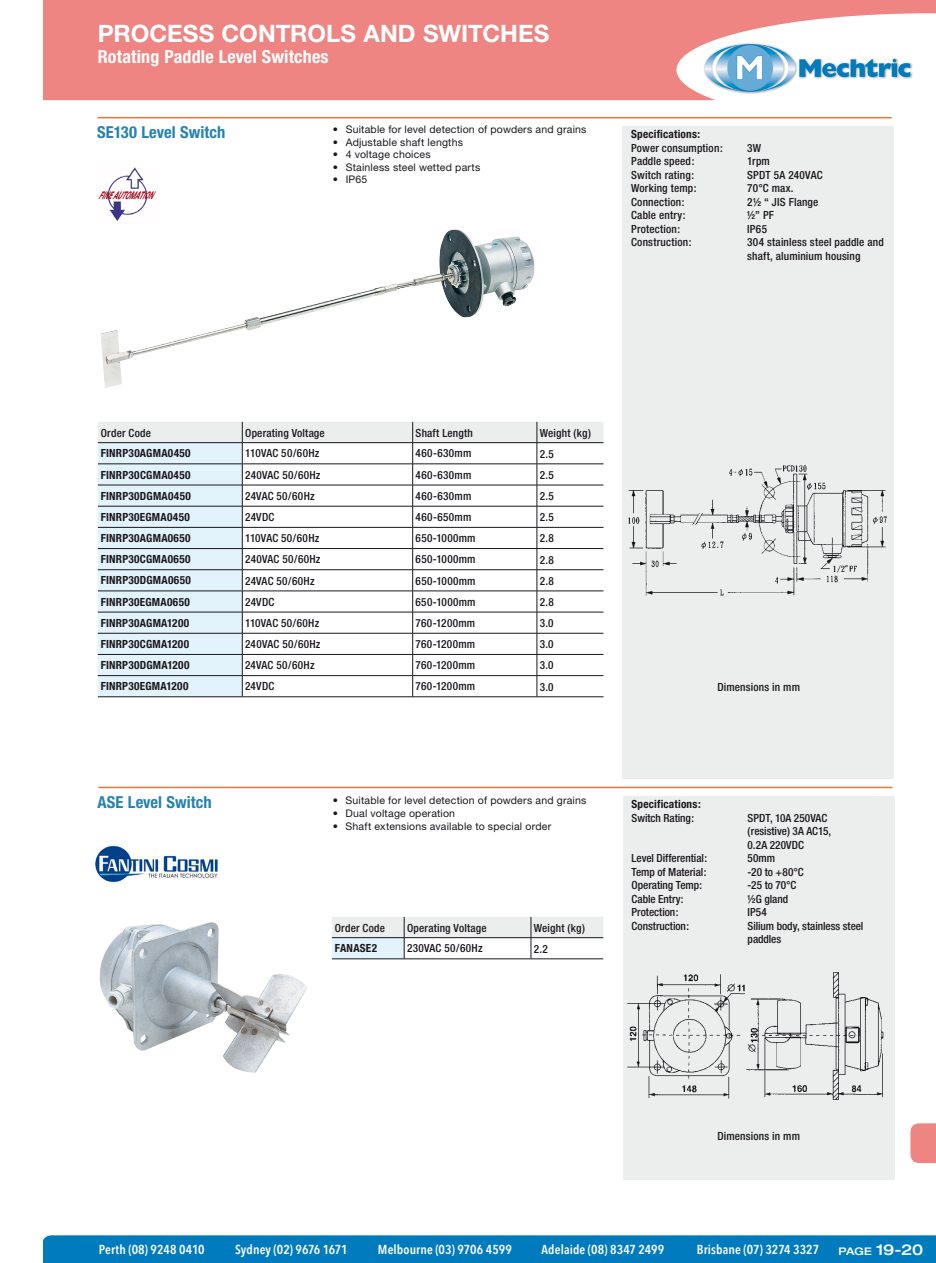
<style>
.page{position:relative;width:936px;height:1263px;background:#fff}
.page>*{position:absolute;margin:0;border:0;box-sizing:border-box;transform-origin:0 0}
.t1{font:700 24px "Helvetica Neue";color:#fff}
.t2{font:700 condensed 18px "Helvetica Neue";letter-spacing:.01em;color:#fff}
.t3{font:700 condensed 16.5px "Helvetica Neue";color:#2682af}
.t4{font:500 expanded 15px "Helvetica Neue";color:#fff}
.t5{font:600 condensed 12.9px "Avenir Next LT Pro";letter-spacing:.01em;color:#fff}
.t6{font:500 condensed 11.25px/13.5px "Helvetica Neue";letter-spacing:.015em;color:#1a171c}
.t7{font:700 condensed 11.25px "Helvetica Neue";letter-spacing:.02em;color:#1a171c}
.t8{font:500 condensed 11.25px/13.5px "Helvetica Neue";letter-spacing:-.005em;color:#1a171c}
.t9{font:10.5px "Helvetica Neue";letter-spacing:.02em;color:#1a171c}
.s1{font-size:10.5px}
</style>
<div class="page">
<div style="left:43px;top:1235px;width:892px;height:28px;background:#007bbe"></div>
<svg style="left:910px;top:1123px;width:25px;height:40px"></svg>
<svg style="left:43px;top:0;width:892px;height:100px;background:#ef918f"></svg>
<div style="left:703px;top:43px;width:209px;height:51px;background:#1a171c;opacity:.4"></div>
<svg style="left:704px;top:44px;width:206px;height:48px"></svg>
<hr style="left:97px;top:117px;width:794px;height:1px;background:#ec7536">
<img style="left:101px;top:229px;width:433px;height:159px">
<img style="left:98px;top:167px;width:58px;height:54px">
<img style="left:99px;top:922px;width:208px;height:151px">
<img style="left:95px;top:845px;width:123px;height:38px">
<div style="left:622px;top:126px;width:272px;height:653px;background:#eceded"></div>
<img style="left:628px;top:465px;width:259px;height:131px">
<div style="left:623px;top:796px;width:271px;height:383px;background:#eceded"></div>
<hr style="left:98px;top:787px;width:794px;height:1px;background:#ec7536">
<img style="left:627px;top:972px;width:257px;height:128px">
<svg style="left:98px;top:422px;width:505px;height:275px"></svg>
<hr style="left:537px;top:696px;width:66px;height:1px;background:#1a171c">
<svg style="left:332px;top:917px;width:271px;height:42px"></svg>
<hr style="left:531px;top:958px;width:72px;height:1px;background:#1a171c">
<h1 class="t1" style="left:98px;top:18px;width:453px">PROCESS CONTROLS AND SWITCHES</h1>
<h2 class="t2" style="left:98px;top:46px;width:232px">Rotating Paddle Level Switches</h2>
<h3 class="t3" style="left:97px;top:122px;width:130px">SE130 Level Switch</h3>
<p class="t9" style="left:333px;top:123px;width:255px">• Suitable for level detection of powders and grains</p>
<p class="t9" style="left:333px;top:136px;width:131px">• Adjustable shaft lengths</p>
<p class="t9" style="left:333px;top:148px;width:99px">• 4 voltage choices</p>
<p class="t9" style="left:333px;top:161px;width:149px">• Stainless steel wetted parts</p>
<p class="t9" style="left:333px;top:173px;width:36px">• IP65</p>
<p class="t7" style="left:631px;top:128px;width:71px">Specifications:</p>
<p class="t6" style="left:631px;top:141px;width:93px">Power consumption:</p>
<p class="t6" style="left:747px;top:141px;width:15px">3W</p>
<p class="t6" style="left:631px;top:155px;width:65px">Paddle speed:</p>
<p class="t6" style="left:747px;top:155px;width:24px">1rpm</p>
<p class="t6" style="left:631px;top:168px;width:64px">Switch rating:</p>
<p class="t6" style="left:747px;top:168px;width:77px">SPDT 5A 240VAC</p>
<p class="t6" style="left:631px;top:182px;width:67px">Working temp:</p>
<p class="t6" style="left:747px;top:182px;width:48px">70°C max.</p>
<p class="t6" style="left:631px;top:195px;width:55px">Connection:</p>
<p class="t6" style="left:747px;top:195px;width:73px">2½ “ JIS Flange</p>
<p class="t6" style="left:631px;top:209px;width:56px">Cable entry:</p>
<p class="t6" style="left:747px;top:209px;width:28px">½” PF</p>
<p class="t6" style="left:631px;top:222px;width:51px">Protection:</p>
<p class="t6" style="left:747px;top:222px;width:21px">IP65</p>
<p class="t6" style="left:631px;top:236px;width:62px">Construction:</p>
<p class="t6" style="left:747px;top:236px;width:138px">304 stainless steel paddle and shaft, aluminium housing</p>
<p class="t6" style="left:101px;top:426px;width:52px">Order Code</p>
<p class="t6" style="left:245px;top:426px;width:81px">Operating Voltage</p>
<p class="t6" style="left:415px;top:426px;width:59px">Shaft Length</p>
<p class="t6" style="left:540px;top:426px;width:53px">Weight (kg)</p>
<p class="t7" style="left:101px;top:447px;width:91px">FINRP30AGMA0450</p>
<p class="t6" style="left:245px;top:447px;width:76px">110VAC 50/60Hz</p>
<p class="t6" style="left:415px;top:447px;width:57px">460-630mm</p>
<p class="t6" style="left:540px;top:447px;width:16px">2.5</p>
<p class="t7" style="left:101px;top:468px;width:91px">FINRP30CGMA0450</p>
<p class="t6" style="left:245px;top:468px;width:77px">240VAC 50/60Hz</p>
<p class="t6" style="left:415px;top:468px;width:57px">460-630mm</p>
<p class="t6" style="left:540px;top:468px;width:16px">2.5</p>
<p class="t7" style="left:101px;top:489px;width:92px">FINRP30DGMA0450</p>
<p class="t6" style="left:245px;top:489px;width:71px">24VAC 50/60Hz</p>
<p class="t6" style="left:415px;top:489px;width:57px">460-630mm</p>
<p class="t6" style="left:540px;top:489px;width:16px">2.5</p>
<p class="t7" style="left:101px;top:510px;width:91px">FINRP30EGMA0450</p>
<p class="t6" style="left:245px;top:510px;width:31px">24VDC</p>
<p class="t6" style="left:415px;top:510px;width:57px">460-650mm</p>
<p class="t6" style="left:540px;top:510px;width:16px">2.5</p>
<p class="t7" style="left:101px;top:531px;width:91px">FINRP30AGMA0650</p>
<p class="t6" style="left:245px;top:531px;width:76px">110VAC 50/60Hz</p>
<p class="t6" style="left:415px;top:531px;width:61px">650-1000mm</p>
<p class="t6" style="left:540px;top:531px;width:16px">2.8</p>
<p class="t7" style="left:101px;top:552px;width:91px">FINRP30CGMA0650</p>
<p class="t6" style="left:245px;top:552px;width:77px">240VAC 50/60Hz</p>
<p class="t6" style="left:415px;top:552px;width:61px">650-1000mm</p>
<p class="t6" style="left:539px;top:553px;width:16px">2.8</p>
<p class="t7" style="left:101px;top:574px;width:92px">FINRP30DGMA0650</p>
<p class="t6" style="left:245px;top:574px;width:71px">24VAC 50/60Hz</p>
<p class="t6" style="left:415px;top:574px;width:61px">650-1000mm</p>
<p class="t6" style="left:539px;top:574px;width:16px">2.8</p>
<p class="t7" style="left:101px;top:595px;width:91px">FINRP30EGMA0650</p>
<p class="t6" style="left:245px;top:595px;width:31px">24VDC</p>
<p class="t6" style="left:415px;top:595px;width:61px">650-1000mm</p>
<p class="t6" style="left:539px;top:595px;width:16px">2.8</p>
<p class="t7" style="left:101px;top:616px;width:90px">FINRP30AGMA1200</p>
<p class="t6" style="left:245px;top:616px;width:76px">110VAC 50/60Hz</p>
<p class="t6" style="left:415px;top:616px;width:61px">760-1200mm</p>
<p class="t6" style="left:539px;top:616px;width:15px">3.0</p>
<p class="t7" style="left:101px;top:637px;width:90px">FINRP30CGMA1200</p>
<p class="t6" style="left:245px;top:637px;width:77px">240VAC 50/60Hz</p>
<p class="t6" style="left:415px;top:637px;width:61px">760-1200mm</p>
<p class="t6" style="left:539px;top:637px;width:15px">3.0</p>
<p class="t7" style="left:101px;top:658px;width:90px">FINRP30DGMA1200</p>
<p class="t6" style="left:245px;top:658px;width:71px">24VAC 50/60Hz</p>
<p class="t6" style="left:415px;top:658px;width:61px">760-1200mm</p>
<p class="t6" style="left:539px;top:658px;width:15px">3.0</p>
<p class="t7" style="left:101px;top:679px;width:89px">FINRP30EGMA1200</p>
<p class="t6" style="left:245px;top:679px;width:31px">24VDC</p>
<p class="t6" style="left:415px;top:679px;width:61px">760-1200mm</p>
<p class="t6" style="left:539px;top:680px;width:15px">3.0</p>
<p class="t6" style="left:717px;top:680px;width:84px">Dimensions in mm</p>
<h3 class="t3" style="left:98px;top:792px;width:116px">ASE Level Switch</h3>
<p class="t9" style="left:333px;top:794px;width:255px">• Suitable for level detection of powders and grains</p>
<p class="t9" style="left:333px;top:807px;width:124px">• Dual voltage operation</p>
<p class="t9" style="left:333px;top:819px;width:220px">• Shaft extensions available to special order</p>
<p class="t6" style="left:335px;top:921px;width:52px">Order Code</p>
<p class="t6" style="left:407px;top:921px;width:81px">Operating Voltage</p>
<p class="t6" style="left:534px;top:921px;width:53px">Weight (kg)</p>
<p class="t7" style="left:335px;top:941px;width:44px">FANASE2</p>
<p class="t6" style="left:407px;top:941px;width:77px">230VAC 50/60Hz</p>
<p class="t6" style="left:534px;top:942px;width:16px">2.2</p>
<p class="t7" style="left:631px;top:797px;width:71px">Specifications:</p>
<p class="t8" style="left:631px;top:811px;width:64px">Switch Rating:</p>
<p class="t6" style="left:747px;top:811px;width:85px">SPDT, 10A 250VAC (resistive) 3A AC15,<br>0.2A 220VDC</p>
<p class="t8" style="left:631px;top:851px;width:77px">Level Differential:</p>
<p class="t6" style="left:747px;top:851px;width:29px">50mm</p>
<p class="t8" style="left:631px;top:865px;width:76px">Temp of Material:</p>
<p class="t6" style="left:747px;top:865px;width:57px">-20 to +80°C</p>
<p class="t8" style="left:631px;top:878px;width:72px">Operating Temp:</p>
<p class="t6" style="left:747px;top:878px;width:50px">-25 to 70°C</p>
<p class="t6" style="left:631px;top:892px;width:53px">Cable Entry:</p>
<p class="t6" style="left:747px;top:892px;width:42px">½G gland</p>
<p class="t8" style="left:631px;top:905px;width:48px">Protection:</p>
<p class="t6" style="left:747px;top:905px;width:21px">IP54</p>
<p class="t6" style="left:631px;top:919px;width:59px">Construction:</p>
<p class="t8" style="left:747px;top:919px;width:117px">Silium body, stainless steel paddles</p>
<p class="t6" style="left:717px;top:1129px;width:84px">Dimensions in mm</p>
<p class="t5" style="left:99px;top:1242px;width:107px">Perth (08) 9248 0410</p>
<p class="t5" style="left:235px;top:1242px;width:114px">Sydney (02) 9676 1671</p>
<p class="t5" style="left:378px;top:1242px;width:135px">Melbourne (03) 9706 4599</p>
<p class="t5" style="left:541px;top:1242px;width:124px">Adelaide (08) 8347 2499</p>
<p class="t5" style="left:697px;top:1242px;width:124px">Brisbane (07) 3274 3327</p>
<h3 class="t4" style="left:838px;top:1240px;width:86px"><span class="s1">PAGE</span> 19-20</h3>
</div>
